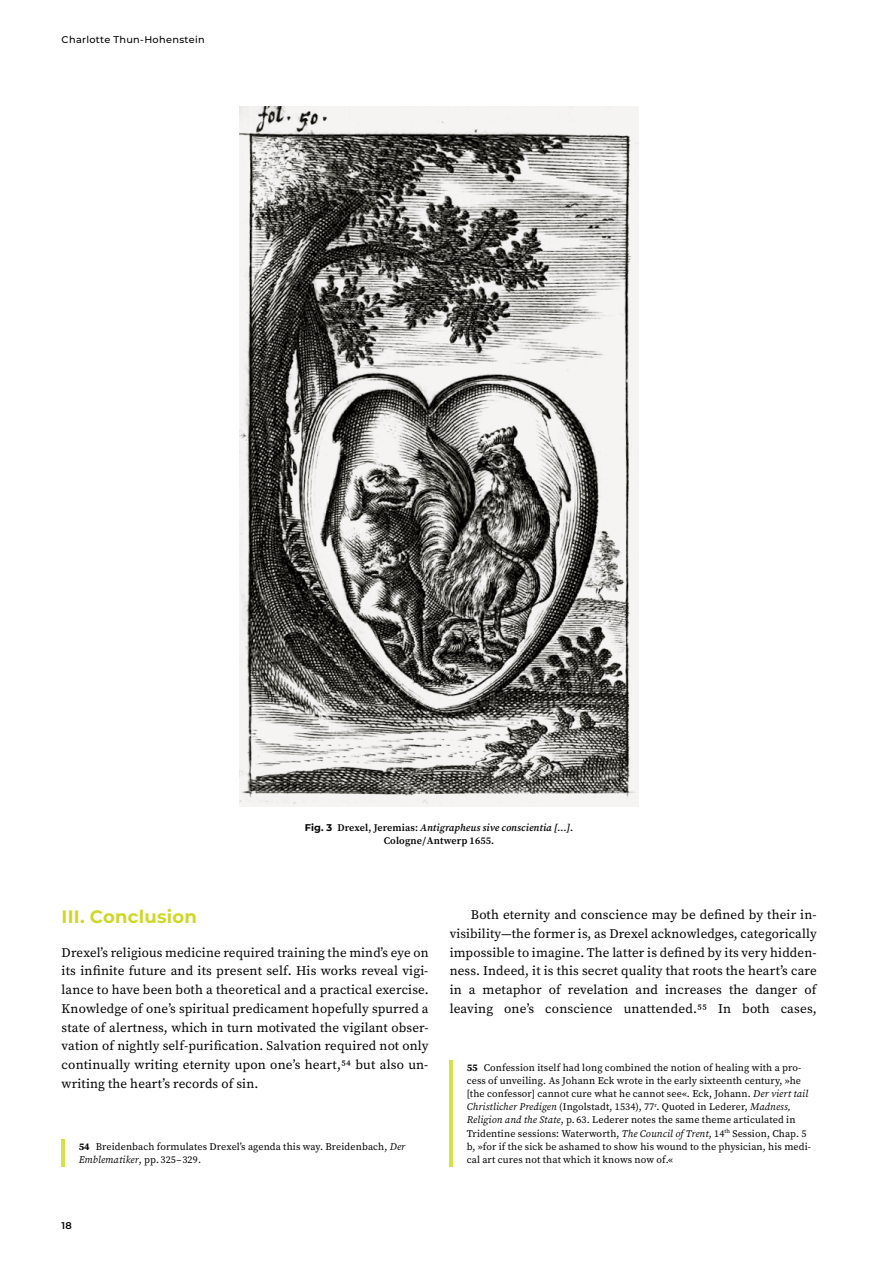
<style>
.page{position:relative;width:893px;height:1263px;background:#fff}
.page>*{position:absolute;margin:0;border:0;box-sizing:border-box;transform-origin:0 0}
.t1{font:700 18px "Montserrat";letter-spacing:.015em;color:#cfd829}
.t2{font:13.2px/18.8px "Source Serif Pro";letter-spacing:.01em;color:#000;text-align:justify}
.t3{font:10.2px/13px "Source Serif Pro";letter-spacing:.01em;color:#000}
.t4{font:600 10.2px/13px "Source Serif Pro";letter-spacing:.01em;color:#000;text-align:center}
.t5{font:500 9.75px "Montserrat";letter-spacing:.035em;color:#000}
.t6{font:600 9.75px "Montserrat";color:#000}
.s1{font-family:"Montserrat";font-weight:700;font-size:9.75px}
.s2{font-style:italic}
.s3{font-weight:700}
</style>
<div class="page">
<hr style="left:62px;top:1139px;width:3px;height:27px;background:#d6e049">
<hr style="left:450px;top:1060px;width:3px;height:106px;background:#d6e049">
<img style="left:240px;top:106px;width:398px;height:700px">
<p class="t5" style="left:62px;top:32px;width:145px">Charlotte Thun-Hohenstein</p>
<p class="t4" style="left:305px;top:820px;width:270px"><span class="s1">Fig. 3</span> Drexel, Jeremias: <span class="s2">Antigrapheus sive conscientia […]</span>.<br>Cologne/Antwerp 1655.</p>
<h1 class="t1" style="left:62px;top:903px;width:137px">III. Conclusion</h1>
<p class="t2" style="left:62px;top:943px;width:368px">Drexel’s religious medicine required training the mind’s eye on its infinite future and its present self. His works reveal vigi&shy;lance to have been both a theoretical and a practical exercise.<br>Knowledge of one’s spiritual predicament hopefully spurred a state of alertness, which in turn motivated the vigilant obser&shy;vation of nightly self-purification. Salvation required not only continually writing eternity upon one’s heart,54 but also un&shy;writing the heart’s records of sin.</p>
<p class="t3" style="left:79px;top:1140px;width:328px"><span class="s3">54</span> Breidenbach formulates Drexel’s agenda this way. Breidenbach, <span class="s2">Der<br>Emblematiker</span>, pp. 325–329.</p>
<p class="t2" style="left:450px;top:905px;width:368px;text-indent:21px">Both eternity and conscience may be defined by their in&shy;visibility—the former is, as Drexel acknowledges, categorically impossible to imagine. The latter is defined by its very hidden&shy;ness. Indeed, it is this secret quality that roots the heart’s care in a metaphor of revelation and increases the danger of leaving one’s conscience unattended.55 In both cases,</p>
<p class="t3" style="left:467px;top:1061px;width:346px"><span class="s3">55</span> Confession itself had long combined the notion of healing with a pro&shy;cess of unveiling. As Johann Eck wrote in the early sixteenth century, »he [the confessor] cannot cure what he cannot see«. Eck, Johann. <span class="s2">Der viert tail Christlicher Predigen</span> (Ingolstadt, 1534), 77<sup>r</sup>. Quoted in Lederer, <span class="s2">Madness, Religion and the State</span>, p. 63. Lederer notes the same theme articulated in Tridentine sessions: Waterworth, <span class="s2">The Council of Trent</span>, 14<sup>th</sup> Session, Chap. 5 b, »for if the sick be ashamed to show his wound to the physician, his medi&shy;cal art cures not that which it knows now of.«</p>
<p class="t6" style="left:62px;top:1218px;width:12px">18</p>
</div>
